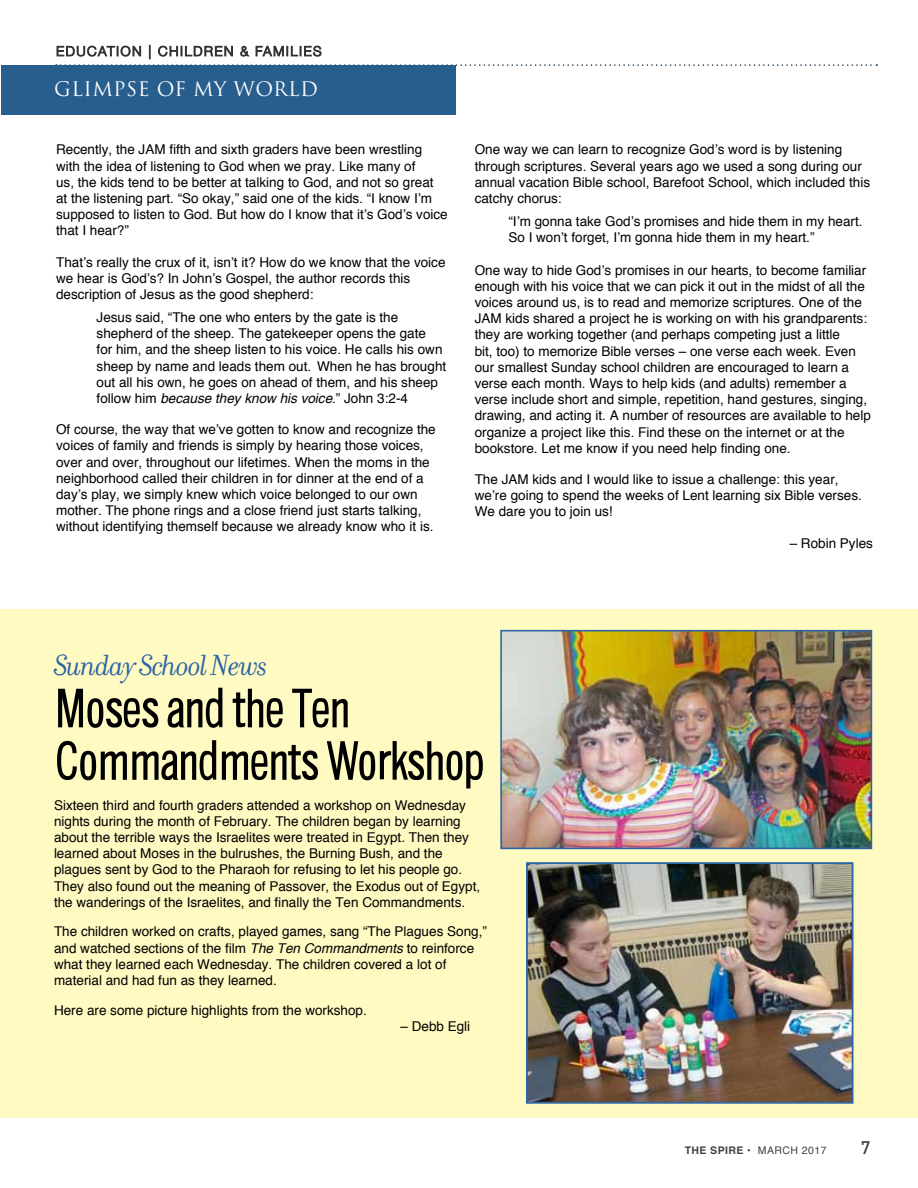
<style>
.page{position:relative;width:918px;height:1188px;background:#fff}
.page>*{position:absolute;margin:0;border:0;box-sizing:border-box;transform-origin:0 0}
.t1{font:51px/52.5px "CHANL Plain";letter-spacing:-.04em;color:#000}
.t2{font:italic 31.5px "Filosofia";letter-spacing:-.04em;color:#2d65a4}
.t3{font:19.5px "Trajan Pro";letter-spacing:.02em;color:#fff}
.t4{font:500 18px "DIN Pro";color:#414042}
.t5{font:13.5px/16.2px "Helvetica";color:#000}
.t6{font:700 10.5px "Helvetica";letter-spacing:.04em;color:#414042}
.s1{font-style:italic}
.s2{font-weight:400}
</style>
<div class="page">
<div style="left:1px;top:609px;width:917px;height:509px;background:#fffac2"></div>
<svg style="left:56px;top:44px;width:821px;height:22px"></svg>
<div style="left:1px;top:65px;width:454px;height:49px;background:#285e8e"></div>
<img style="left:503px;top:633px;width:366px;height:213px">
<div style="left:500px;top:630px;width:372px;height:219px;border:2px solid #2d65a4"></div>
<img style="left:529px;top:865px;width:322px;height:236px">
<div style="left:526px;top:862px;width:328px;height:242px;border:2px solid #2d65a4"></div>
<h3 class="t3" style="left:54px;top:76px;width:265px">GLIMPSE OF MY WORLD</h3>
<p class="t5" style="left:56px;top:141px;width:393px">Recently, the JAM fifth and sixth graders have been wrestling with the idea of listening to God when we pray. Like many of<br>us, the kids tend to be better at talking to God, and not so great at the listening part. “So okay,” said one of the kids. “I know I’m supposed to listen to God. But how do I know that it’s God’s voice that I hear?”</p>
<p class="t5" style="left:56px;top:253px;width:391px">That’s really the crux of it, isn’t it? How do we know that the voice we hear is God’s? In John’s Gospel, the author records this description of Jesus as the good shepherd:</p>
<p class="t5" style="left:97px;top:309px;width:351px">Jesus said, “The one who enters by the gate is the shepherd of the sheep. The gatekeeper opens the gate<br>for him, and the sheep listen to his voice. He calls his own sheep by name and leads them out. When he has brought out all his own, he goes on ahead of them, and his sheep follow him <span class="s1">because they know his voice</span>.” John 3:2-4</p>
<p class="t5" style="left:56px;top:421px;width:381px">Of course, the way that we’ve gotten to know and recognize the voices of family and friends is simply by hearing those voices, over and over, throughout our lifetimes. When the moms in the neighborhood called their children in for dinner at the end of a day’s play, we simply knew which voice belonged to our own mother. The phone rings and a close friend just starts talking, without identifying themself because we already know who it is.</p>
<p class="t5" style="left:475px;top:141px;width:397px">One way we can learn to recognize God’s word is by listening through scriptures. Several years ago we used a song during our annual vacation Bible school, Barefoot School, which included this catchy chorus:</p>
<p class="t5" style="left:508px;top:213px;width:356px">“I’m gonna take God’s promises and hide them in my heart.<br>So I won’t forget, I’m gonna hide them in my heart.”</p>
<p class="t5" style="left:475px;top:261px;width:398px">One way to hide God’s promises in our hearts, to become familiar enough with his voice that we can pick it out in the midst of all the voices around us, is to read and memorize scriptures. One of the JAM kids shared a project he is working on with his grandparents: they are working together (and perhaps competing just a little<br>bit, too) to memorize Bible verses – one verse each week. Even our smallest Sunday school children are encouraged to learn a verse each month. Ways to help kids (and adults) remember a verse include short and simple, repetition, hand gestures, singing, drawing, and acting it. A number of resources are available to help organize a project like this. Find these on the internet or at the bookstore. Let me know if you need help finding one.</p>
<p class="t5" style="left:475px;top:471px;width:389px">The JAM kids and I would like to issue a challenge: this year, we’re going to spend the weeks of Lent learning six Bible verses.<br>We dare you to join us!</p>
<p class="t5" style="left:790px;top:534px;width:85px">– Robin Pyles</p>
<h2 class="t2" style="left:54px;top:648px;width:215px">Sunday School News</h2>
<h1 class="t1" style="left:54px;top:683px;width:433px">Moses and the Ten<br>Commandments Workshop</h1>
<p class="t5" style="left:54px;top:796px;width:428px">Sixteen third and fourth graders attended a workshop on Wednesday nights during the month of February. The children began by learning about the terrible ways the Israelites were treated in Egypt. Then they learned about Moses in the bulrushes, the Burning Bush, and the plagues sent by God to the Pharaoh for refusing to let his people go.<br>They also found out the meaning of Passover, the Exodus out of Egypt, the wanderings of the Israelites, and finally the Ten Commandments.</p>
<p class="t5" style="left:54px;top:923px;width:434px">The children worked on crafts, played games, sang “The Plagues Song,” and watched sections of the film <span class="s1">The Ten Commandments</span> to reinforce what they learned each Wednesday. The children covered a lot of material and had fun as they learned.</p>
<p class="t5" style="left:54px;top:1002px;width:314px">Here are some picture highlights from the workshop.</p>
<p class="t5" style="left:401px;top:1018px;width:71px">– Debb Egli</p>
<p class="t6" style="left:685px;top:1144px;width:143px">THE SPIRE • <span class="s2">MARCH 2017</span></p>
<h3 class="t4" style="left:861px;top:1135px;width:11px">7</h3>
</div>
